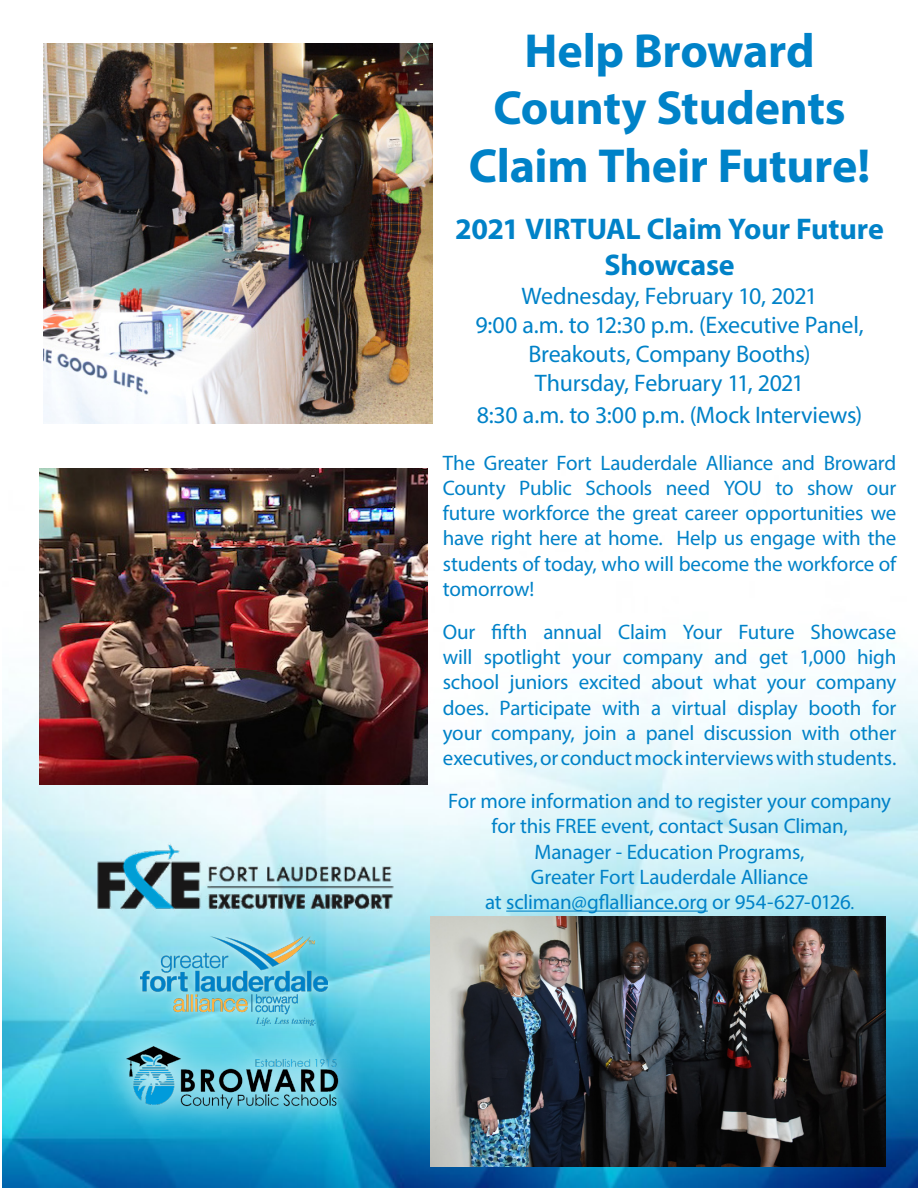
<style>
.page{position:relative;width:918px;height:1188px;background:#fff}
.page>*{position:absolute;margin:0;border:0;box-sizing:border-box;transform-origin:0 0}
.t1{font:700 48px/57.6px "Myriad Pro";letter-spacing:-.005em;color:#0082c8;text-align:center}
.t2{font:700 30px/36px "Myriad Pro";letter-spacing:-.005em;color:#0082c8;text-align:center}
.t3{font:24px/28.8px "Myriad Pro";letter-spacing:-.01em;color:#0082c8;text-align:center}
.t4{font:21px/25.2px "Myriad Pro";letter-spacing:-.01em;color:#0082c8;text-align:justify}
.s1{font-size:18px}
</style>
<div class="page">
<img style="left:2px;top:667px;width:916px;height:521px">
<hr style="left:506px;top:911px;width:202px;height:1px;background:#0082c8">
<div style="left:98px;top:1016px;width:270px;height:122px;background:#fff;opacity:.75"></div>
<img style="left:127px;top:1046px;width:213px;height:63px">
<div style="left:132px;top:928px;width:204px;height:106px;background:#fff;opacity:.75"></div>
<img style="left:140px;top:936px;width:187px;height:90px">
<img style="left:43px;top:43px;width:389px;height:381px">
<img style="left:431px;top:917px;width:455px;height:250px">
<img style="left:39px;top:469px;width:389px;height:316px">
<img style="left:87px;top:838px;width:318px;height:89px">
<p class="t1" style="left:524px;top:20px;width:292px">Help Broward</p>
<p class="t1" style="left:469px;top:78px;width:403px">County Students<br>Claim Their Future!</p>
<p class="t2" style="left:455px;top:210px;width:430px">2021 VIRTUAL Claim Your Future<br>Showcase</p>
<p class="t3" style="left:522px;top:281px;width:297px">Wednesday, February 10, 2021</p>
<p class="t3" style="left:475px;top:310px;width:390px">9:00 a.m. to 12:30 p.m. (Executive Panel,<br>Breakouts, Company Booths)<br>Thursday, February 11, 2021</p>
<p class="t3" style="left:477px;top:400px;width:387px">8:30 a.m. to 3:00 p.m. (Mock Interviews)</p>
<p class="t4" style="left:443px;top:450px;width:455px">The Greater Fort Lauderdale Alliance and Broward County Public Schools need YOU to show our future workforce the great career opportunities we have right here at home. Help us engage with the students of today, who will become the workforce of tomorrow!</p>
<p class="t4" style="left:443px;top:619px;width:455px">Our fifth annual Claim Your Future Showcase will spotlight your company and get 1,000 high school juniors excited about what your company does. Participate with a virtual display booth for your company, join a panel discussion with other executives, or conduct mock interviews with students.</p>
<p class="t4" style="left:448px;top:788px;width:445px;text-align:center">For more information and to register your company for this FREE event, contact Susan Climan,<br>Manager - Education Programs,<br>Greater Fort Lauderdale Alliance<br>at scliman@gflalliance.org or 954-627-0126<span class="s1">.</span></p>
</div>
